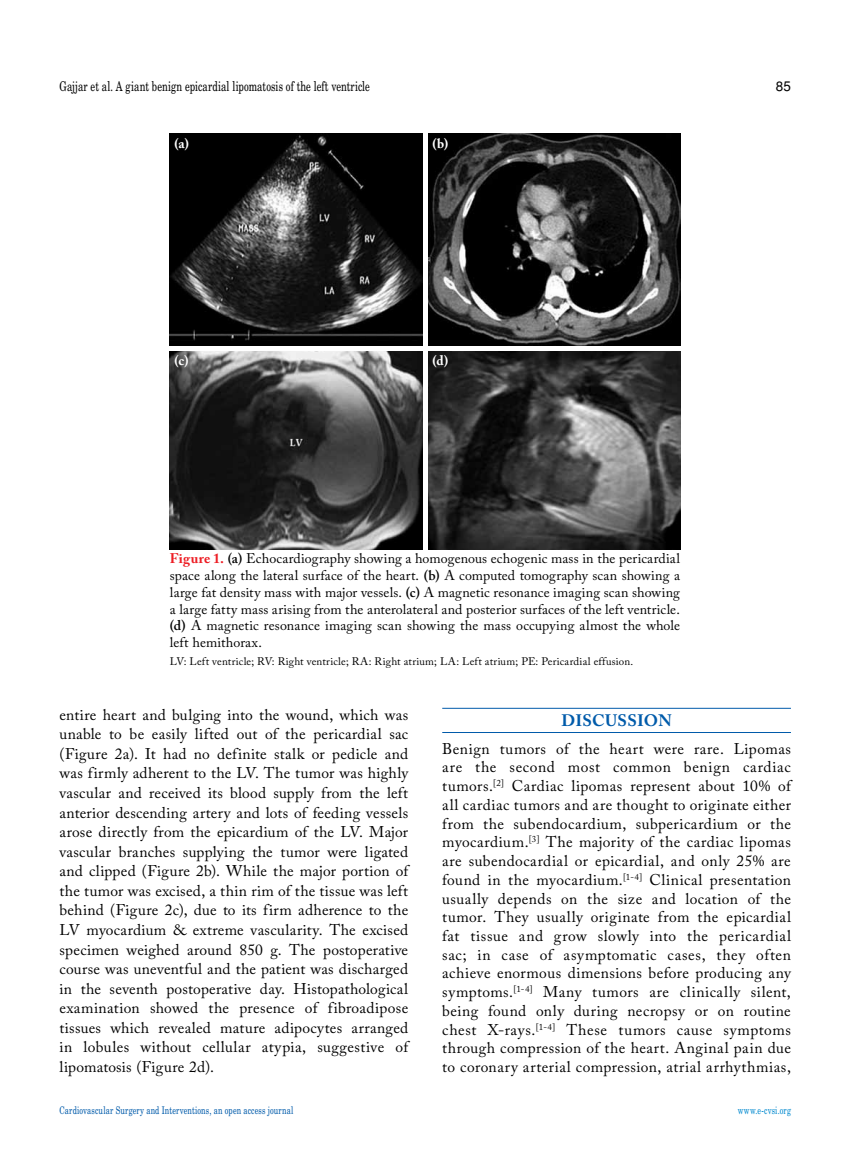
<style>
.page{position:relative;width:859px;height:1170px;background:#fff}
.page>*{position:absolute;margin:0;border:0;box-sizing:border-box;transform-origin:0 0}
.t1{font:700 16.5px "Adobe Caslon Pro";letter-spacing:.015em;color:#005baa}
.t2{font:15.45px/19.5px "Adobe Caslon Pro";letter-spacing:.03em;color:#000;text-align:justify}
.t3{font:13.95px/16.8px "Adobe Caslon Pro";letter-spacing:.01em;color:#000;text-align:justify}
.t4{font:13.5px "Madison Tr";letter-spacing:.005em;color:#000}
.t5{font:700 13.5px "Adobe Caslon Pro";color:#fff}
.t6{font:13.5px "Helvetica Normal Tr";color:#000}
.t7{font:10.95px "Adobe Caslon Pro";letter-spacing:.015em;color:#000}
.t8{font:10.5px "Madison Tr";letter-spacing:.015em;color:#005baa}
.t9{font:10.5px "Madison Tr";letter-spacing:.015em;color:#0089cf}
.s1{font-weight:700;color:#ed1d24}
.s2{font-weight:600}
</style>
<div class="page">
<hr style="left:442px;top:708px;width:349px;height:1px;background:#005baa">
<hr style="left:442px;top:732px;width:349px;height:1px;background:#005baa">
<img style="left:170px;top:133px;width:510px;height:416px">
<div style="left:423px;top:132px;width:5px;height:419px;background:#fff"></div>
<hr style="left:169px;top:346px;width:513px;height:4px;background:#fff">
<p class="t4" style="left:60px;top:78px;width:312px">Gajjar et al. A giant benign epicardial lipomatosis of the left ventricle</p>
<p class="t6" style="left:776px;top:78px;width:17px">85</p>
<p class="t5" style="left:174px;top:135px;width:16px">(a)</p>
<p class="t5" style="left:174px;top:353px;width:16px">(c)</p>
<p class="t5" style="left:432px;top:135px;width:17px">(b)</p>
<p class="t5" style="left:432px;top:353px;width:17px">(d)</p>
<p class="t3" style="left:170px;top:550px;width:512px"><span class="s1">Figure 1.</span> <span class="s2">(a)</span> Echocardiography showing a homogenous echogenic mass in the pericardial space along the lateral surface of the heart. <span class="s2">(b)</span> A computed tomography scan showing a large fat density mass with major vessels. <span class="s2">(c)</span> A magnetic resonance imaging scan showing a large fatty mass arising from the anterolateral and posterior surfaces of the left ventricle. <span class="s2">(d)</span> A magnetic resonance imaging scan showing the mass occupying almost the whole left hemithorax.</p>
<p class="t7" style="left:170px;top:654px;width:465px">LV: Left ventricle; RV: Right ventricle; RA: Right atrium; LA: Left atrium; PE: Pericardial effusion.</p>
<p class="t2" style="left:60px;top:704px;width:350px">entire heart and bulging into the wound, which was unable to be easily lifted out of the pericardial sac (Figure 2a). It had no definite stalk or pedicle and was firmly adherent to the LV. The tumor was highly vascular and received its blood supply from the left anterior descending artery and lots of feeding vessels arose directly from the epicardium of the LV. Major vascular branches supplying the tumor were ligated and clipped (Figure 2b). While the major portion of the tumor was excised, a thin rim of the tissue was left behind (Figure 2c), due to its firm adherence to the LV myocardium &amp; extreme vascularity. The excised specimen weighed around 850 g. The postoperative course was uneventful and the patient was discharged in the seventh postoperative day. Histopathological examination showed the presence of fibroadipose tissues which revealed mature adipocytes arranged in lobules without cellular atypia, suggestive of lipomatosis (Figure 2d).</p>
<p class="t1" style="left:561px;top:711px;width:112px">DISCUSSION</p>
<p class="t2" style="left:442px;top:738px;width:350px;line-height:18.8px">Benign tumors of the heart were rare. Lipomas are the second most common benign cardiac tumors.<sup>[2]</sup> Cardiac lipomas represent about 10% of all cardiac tumors and are thought to originate either from the subendocardium, subpericardium or the myocardium.<sup>[3]</sup> The majority of the cardiac lipomas are subendocardial or epicardial, and only 25% are found in the myocardium.<sup>[1-4]</sup> Clinical presentation usually depends on the size and location of the tumor. They usually originate from the epicardial fat tissue and grow slowly into the pericardial sac; in case of asymptomatic cases, they often achieve enormous dimensions before producing any symptoms.<sup>[1-4]</sup> Many tumors are clinically silent, being found only during necropsy or on routine chest X-rays.<sup>[1-4]</sup> These tumors cause symptoms through compression of the heart. Anginal pain due to coronary arterial compression, atrial arrhythmias,</p>
<p class="t8" style="left:60px;top:1103px;width:235px">Cardiovascular Surgery and Interventions, an open access journal</p>
<p class="t9" style="left:738px;top:1103px;width:55px">www.e-cvsi.org</p>
</div>
